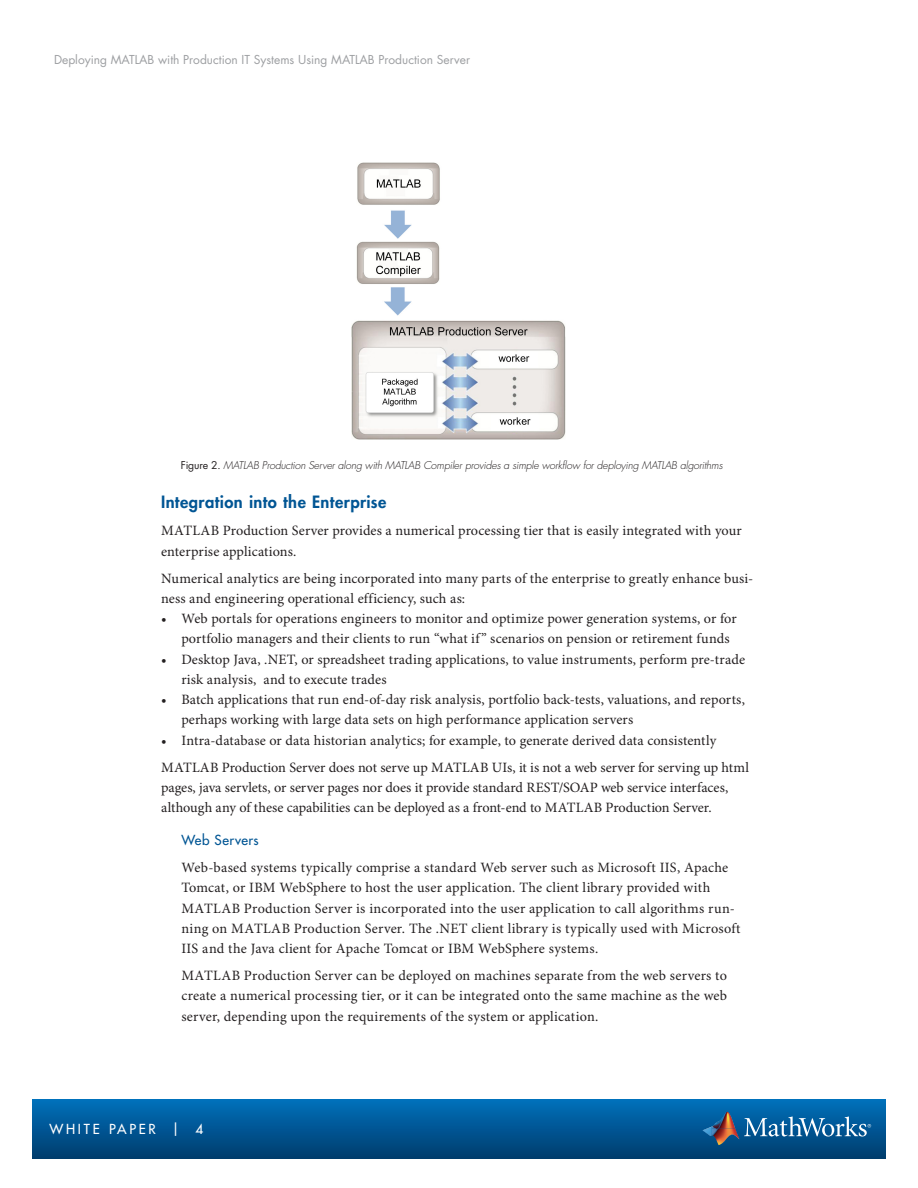
<style>
.page{position:relative;width:918px;height:1188px;background:#fff}
.page>*{position:absolute;margin:0;border:0;box-sizing:border-box;transform-origin:0 0}
.Subhead_Level_1{font:800 16.5px "Futura Std";letter-spacing:.025em;color:#005594}
.Body_Copy{font:14.25px/20.2px "Minion Pro";letter-spacing:.005em;color:#231f20}
.t1{font:500 13.5px "Futura Std";letter-spacing:.2em;color:#fff}
.Subhead_Level_2{font:500 13.5px "Futura Std";letter-spacing:.035em;color:#005594}
.t2{font:12px "Futura Std";color:#9d9fa2}
.t3{font:italic 300 10.5px "Futura Std";letter-spacing:-.015em;color:#231f20}
.s1{font-weight:400;font-style:normal}
</style>
<div class="page">
<div style="left:32px;top:1099px;width:854px;height:59px;background:linear-gradient(to bottom,#0071bc,#003d6d)"></div>
<img style="left:712px;top:1112px;width:23px;height:16px">
<svg style="left:703px;top:1127px;width:9px;height:9px"></svg>
<img style="left:712px;top:1128px;width:27px;height:17px">
<svg style="left:744px;top:1116px;width:127px;height:21px;background:#3f81b1"></svg>
<img style="left:352px;top:162px;width:213px;height:278px">
<p class="t2" style="left:54px;top:52px;width:418px">Deploying MATLAB with Production IT Systems Using MATLAB Production Server</p>
<p class="t3" style="left:181px;top:458px;width:543px"><span class="s1">Figure 2.</span> MATLAB Production Server along with MATLAB Compiler provides a simple workflow for deploying MATLAB algorithms</p>
<p class="Subhead_Level_1" style="left:161px;top:492px;width:227px">Integration into the Enterprise</p>
<p class="Body_Copy" style="left:161px;top:521px;width:582px">MATLAB Production Server provides a numerical processing tier that is easily integrated with your enterprise applications.</p>
<p class="Body_Copy" style="left:161px;top:569px;width:594px">Numerical analytics are being incorporated into many parts of the enterprise to greatly enhance busi&shy;ness and engineering operational efficiency, such as:</p>
<p class="Body_Copy" style="left:181px;top:609px;width:557px;text-indent:-20px">• Web portals for operations engineers to monitor and optimize power generation systems, or for portfolio managers and their clients to run “what if” scenarios on pension or retirement funds</p>
<p class="Body_Copy" style="left:181px;top:650px;width:565px;text-indent:-20px">• Desktop Java, .NET, or spreadsheet trading applications, to value instruments, perform pre-trade risk analysis, and to execute trades</p>
<p class="Body_Copy" style="left:181px;top:690px;width:565px;text-indent:-20px">• Batch applications that run end-of-day risk analysis, portfolio back-tests, valuations, and reports, perhaps working with large data sets on high performance application servers</p>
<p class="Body_Copy" style="left:161px;top:731px;width:557px">• Intra-database or data historian analytics; for example, to generate derived data consistently</p>
<p class="Body_Copy" style="left:161px;top:758px;width:589px">MATLAB Production Server does not serve up MATLAB UIs, it is not a web server for serving up html pages, java servlets, or server pages nor does it provide standard REST/SOAP web service interfaces, although any of these capabilities can be deployed as a front-end to MATLAB Production Server.</p>
<p class="Subhead_Level_2" style="left:181px;top:832px;width:79px">Web Servers</p>
<p class="Body_Copy" style="left:181px;top:858px;width:561px">Web-based systems typically comprise a standard Web server such as Microsoft IIS, Apache Tomcat, or IBM WebSphere to host the user application. The client library provided with MATLAB Production Server is incorporated into the user application to call algorithms run&shy;ning on MATLAB Production Server. The .NET client library is typically used with Microsoft IIS and the Java client for Apache Tomcat or IBM WebSphere systems.</p>
<p class="Body_Copy" style="left:181px;top:966px;width:547px;text-align:justify">MATLAB Production Server can be deployed on machines separate from the web servers to create a numerical processing tier, or it can be integrated onto the same machine as the web server, depending upon the requirements of the system or application.</p>
<p class="t1" style="left:50px;top:1121px;width:155px">WHITE PAPER | 4</p>
</div>
